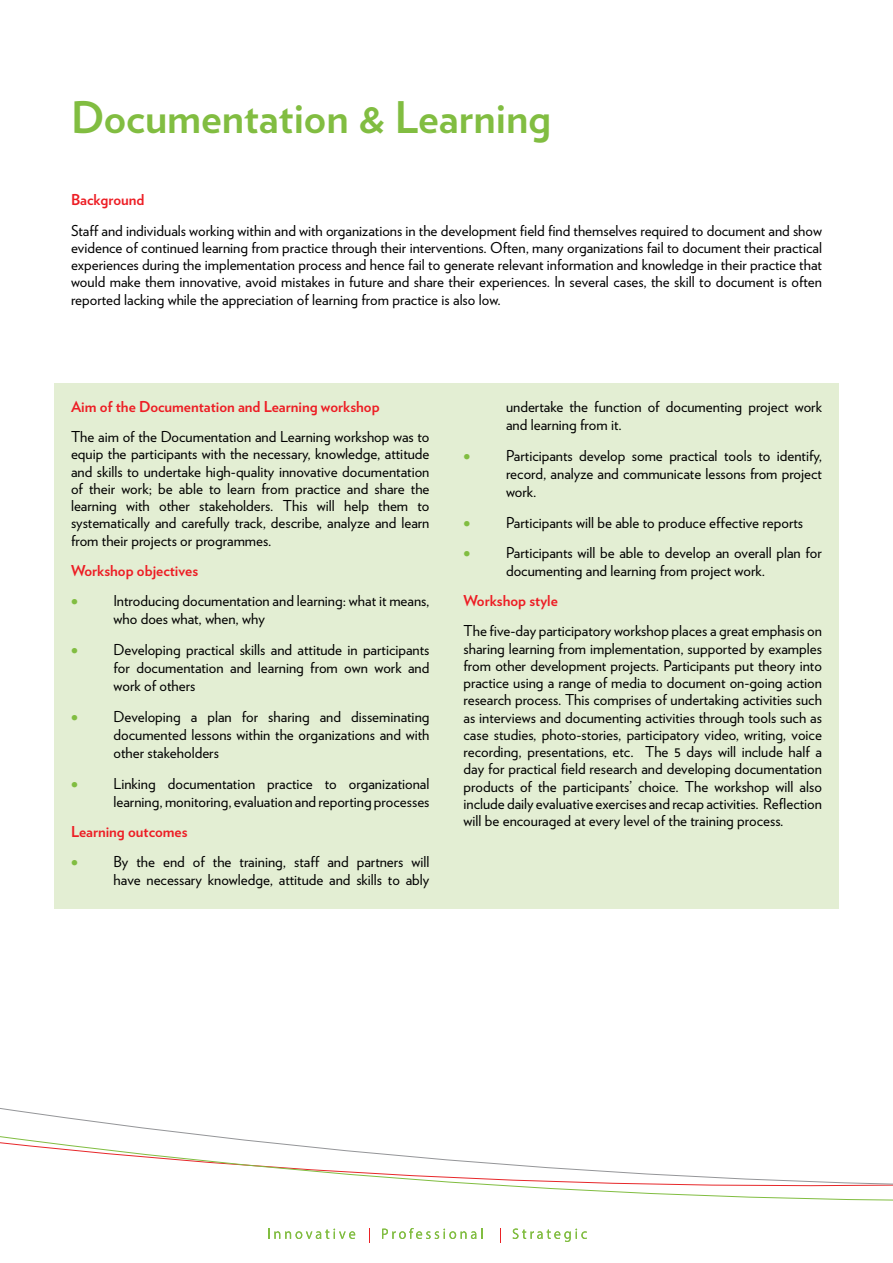
<style>
.page{position:relative;width:893px;height:1263px;background:#fff}
.page>*{position:absolute;margin:0;border:0;box-sizing:border-box;transform-origin:0 0}
.t1{font:700 43.5px "Verlag";color:#81bd41}
.t2{font:15px/17.2px "Verlag";color:#000;text-align:justify}
.t3{font:700 15px "Verlag";color:#ed1d24}
.s1{color:#81bd41}
</style>
<div class="page">
<svg style="left:0;top:908px;width:893px;height:335px"></svg>
<svg style="left:268px;top:1229px;width:87px;height:10px"></svg>
<svg style="left:369px;top:1227px;width:1px;height:15px"></svg>
<svg style="left:382px;top:1228px;width:100px;height:11px"></svg>
<svg style="left:500px;top:1227px;width:1px;height:15px"></svg>
<svg style="left:513px;top:1228px;width:74px;height:14px"></svg>
<div style="left:54px;top:383px;width:785px;height:525px;background:#e3eed3"></div>
<h1 class="t1" style="left:71px;top:83px;width:482px">Documentation &amp; Learning</h1>
<p class="t3" style="left:71px;top:188px;width:75px">Background</p>
<p class="t2" style="left:71px;top:221px;width:752px">Staff and individuals working within and with organizations in the development field find themselves required to document and show evidence of continued learning from practice through their interventions. Often, many organizations fail to document their practical experiences during the implementation process and hence fail to generate relevant information and knowledge in their practice that would make them innovative, avoid mistakes in future and share their experiences. In several cases, the skill to document is often reported lacking while the appreciation of learning from practice is also low.</p>
<p class="t3" style="left:71px;top:395px;width:310px">Aim of the Documentation and Learning workshop</p>
<p class="t2" style="left:71px;top:427px;width:360px">The aim of the Documentation and Learning workshop was to equip the participants with the necessary, knowledge, attitude and skills to undertake high-quality innovative documentation of their work; be able to learn from practice and share the learning with other stakeholders. This will help them to systematically and carefully track, describe, analyze and learn from their projects or programmes.</p>
<p class="t3" style="left:71px;top:558px;width:129px">Workshop objectives</p>
<p class="t2" style="left:114px;top:591px;width:317px;line-height:18px;text-indent:-43px"><span class="s1">•</span> Introducing documentation and learning: what it means, who does what, when, why</p>
<p class="t2" style="left:114px;top:640px;width:317px;line-height:18px;text-indent:-43px"><span class="s1">•</span> Developing practical skills and attitude in participants for documentation and learning from own work and work of others</p>
<p class="t2" style="left:114px;top:707px;width:317px;line-height:18px;text-indent:-43px"><span class="s1">•</span> Developing a plan for sharing and disseminating documented lessons within the organizations and with other stakeholders</p>
<p class="t2" style="left:71px;top:773px;width:360px;line-height:18px;text-align:right"><span class="s1">•</span> Linking documentation practice to organizational learning, monitoring, evaluation and reporting processes</p>
<p class="t3" style="left:71px;top:819px;width:118px">Learning outcomes</p>
<p class="t2" style="left:71px;top:852px;width:360px;line-height:18px;text-align:right"><span class="s1">•</span> By the end of the training, staff and partners will have necessary knowledge, attitude and skills to ably</p>
<p class="t2" style="left:506px;top:397px;width:317px;line-height:18px">undertake the function of documenting project work and learning from it.</p>
<p class="t2" style="left:506px;top:446px;width:317px;line-height:18px;text-indent:-43px"><span class="s1">•</span> Participants develop some practical tools to identify, record, analyze and communicate lessons from project work.</p>
<p class="t2" style="left:463px;top:513px;width:341px"><span class="s1">•</span> Participants will be able to produce effective reports</p>
<p class="t2" style="left:506px;top:543px;width:317px;line-height:18px;text-indent:-43px"><span class="s1">•</span> Participants will be able to develop an overall plan for documenting and learning from project work.</p>
<p class="t3" style="left:463px;top:589px;width:96px">Workshop style</p>
<p class="t2" style="left:463px;top:622px;width:360px">The five-day participatory workshop places a great emphasis on sharing learning from implementation, supported by examples from other development projects. Participants put theory into practice using a range of media to document on-going action research process. This comprises of undertaking activities such as interviews and documenting activities through tools such as case studies, photo-stories, participatory video, writing, voice recording, presentations, etc. The 5 days will include half a day for practical field research and developing documentation products of the participants’ choice. The workshop will also include daily evaluative exercises and recap activities. Reflection will be encouraged at every level of the training process.</p>
</div>
